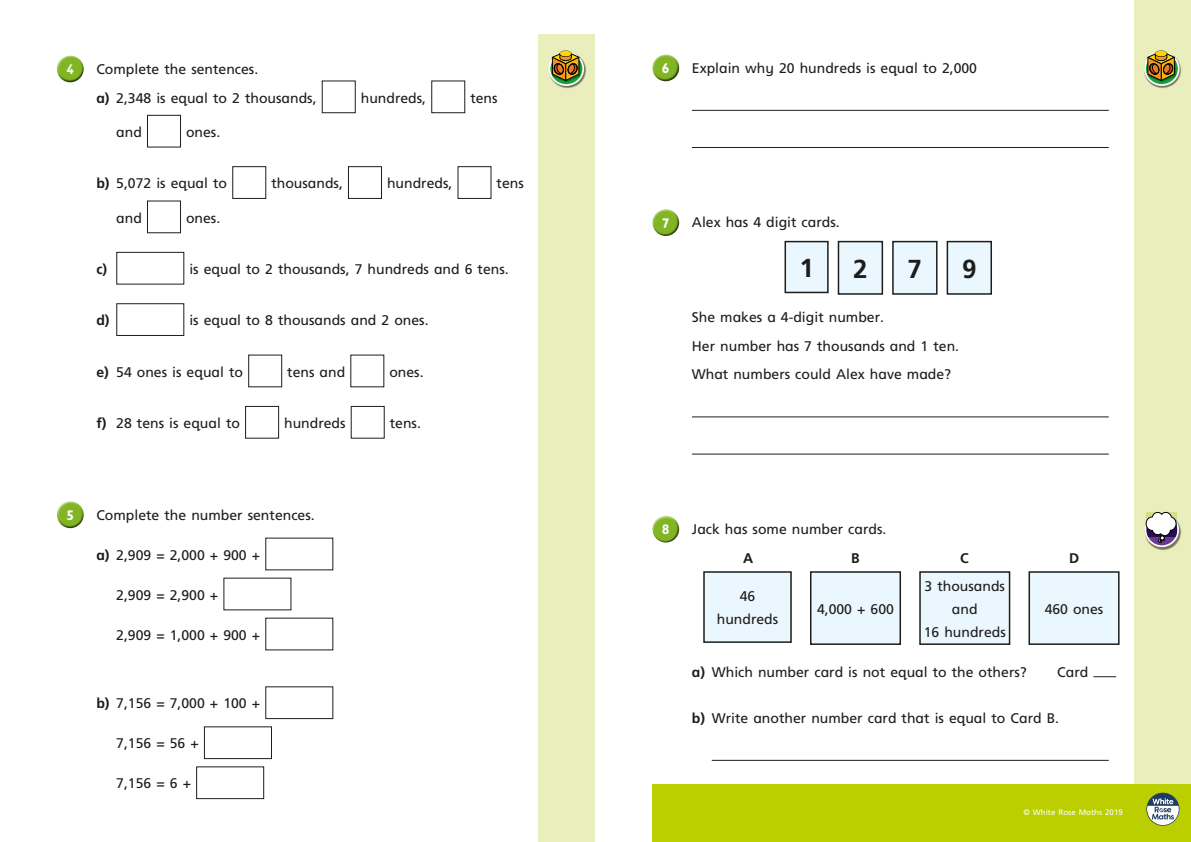
<style>
.page{position:relative;width:1191px;height:842px;background:#fff}
.page>*{position:absolute;margin:0;border:0;box-sizing:border-box;transform-origin:0 0}
.t1{font:700 26px "Frutiger Inf";color:#1d1d1b}
.t2{font:14px/28.7px "Frutiger Inf";color:#1d1d1b}
.t3{font:700 14px "Frutiger Inf";color:#1d1d1b}
.t4{font:700 14px "Gill Infant";color:#fff}
.t5{font:8px "Frutiger Inf";color:#fff}
.s1{font-weight:700}
</style>
<div class="page">
<div style="left:539px;top:34px;width:99px;height:808px;background:#eaeebc"></div>
<div style="left:1134px;top:0;width:57px;height:809px;background:#eaeebc"></div>
<div style="left:595px;top:0;width:57px;height:842px;background:#fff"></div>
<div style="left:56px;top:55px;width:28px;height:22px;background:#fff;opacity:.75"></div>
<div style="left:56px;top:59px;width:29px;height:25px;background:#1d1d1b;opacity:.75"></div>
<div style="left:322px;top:80px;width:34px;height:33px;border:1px solid #1d1d1b"></div>
<div style="left:431px;top:80px;width:34px;height:33px;border:1px solid #1d1d1b"></div>
<div style="left:147px;top:115px;width:34px;height:33px;border:1px solid #1d1d1b"></div>
<div style="left:232px;top:166px;width:34px;height:33px;border:1px solid #1d1d1b"></div>
<div style="left:348px;top:166px;width:34px;height:33px;border:1px solid #1d1d1b"></div>
<div style="left:457px;top:166px;width:34px;height:33px;border:1px solid #1d1d1b"></div>
<div style="left:147px;top:200px;width:34px;height:33px;border:1px solid #1d1d1b"></div>
<div style="left:116px;top:252px;width:68px;height:33px;border:1px solid #1d1d1b"></div>
<div style="left:116px;top:303px;width:68px;height:33px;border:1px solid #1d1d1b"></div>
<div style="left:248px;top:355px;width:34px;height:32px;border:1px solid #1d1d1b"></div>
<div style="left:245px;top:406px;width:34px;height:33px;border:1px solid #1d1d1b"></div>
<div style="left:56px;top:500px;width:28px;height:22px;background:#fff;opacity:.75"></div>
<div style="left:56px;top:505px;width:29px;height:24px;background:#1d1d1b;opacity:.75"></div>
<div style="left:265px;top:686px;width:68px;height:33px;border:1px solid #1d1d1b"></div>
<div style="left:204px;top:726px;width:68px;height:33px;border:1px solid #1d1d1b"></div>
<div style="left:196px;top:766px;width:68px;height:33px;border:1px solid #1d1d1b"></div>
<div style="left:652px;top:785px;width:539px;height:57px;background:#bace00"></div>
<svg style="left:1146px;top:793px;width:33px;height:33px"></svg>
<img style="left:551px;top:57px;width:35px;height:31px">
<svg style="left:549px;top:52px;width:34px;height:33px"></svg>
<div style="left:548px;top:52px;width:36px;height:34px;border:2px solid #fff;border-radius:50%"></div>
<svg style="left:552px;top:50px;width:28px;height:32px"></svg>
<img style="left:1144px;top:57px;width:37px;height:31px">
<svg style="left:1145px;top:52px;width:33px;height:33px"></svg>
<div style="left:1144px;top:52px;width:35px;height:34px;border:2px solid #fff;border-radius:50%"></div>
<svg style="left:1147px;top:50px;width:28px;height:32px"></svg>
<img style="left:1148px;top:513px;width:33px;height:37px">
<svg style="left:1145px;top:514px;width:33px;height:32px"></svg>
<div style="left:1144px;top:513px;width:35px;height:34px;border:2px solid #fff;border-radius:50%"></div>
<svg style="left:1145px;top:512px;width:31px;height:30px"></svg>
<hr style="left:692px;top:110px;width:416px;height:1px;background:#1d1d1b">
<hr style="left:692px;top:147px;width:416px;height:1px;background:#1d1d1b">
<hr style="left:692px;top:416px;width:416px;height:1px;background:#1d1d1b">
<hr style="left:692px;top:454px;width:416px;height:1px;background:#1d1d1b">
<div style="left:652px;top:54px;width:28px;height:22px;background:#fff;opacity:.75"></div>
<div style="left:652px;top:58px;width:29px;height:25px;background:#1d1d1b;opacity:.75"></div>
<div style="left:652px;top:208px;width:28px;height:22px;background:#fff;opacity:.75"></div>
<div style="left:652px;top:213px;width:29px;height:24px;background:#1d1d1b;opacity:.75"></div>
<div style="left:652px;top:515px;width:28px;height:22px;background:#fff;opacity:.75"></div>
<div style="left:652px;top:519px;width:29px;height:25px;background:#1d1d1b;opacity:.75"></div>
<hr style="left:711px;top:760px;width:397px;height:1px;background:#1d1d1b">
<svg style="left:1093px;top:676px;width:23px;height:1px"></svg>
<div style="left:785px;top:242px;width:43px;height:50px;background:#ebf7fe"></div>
<div style="left:784px;top:241px;width:44px;height:52px;border:2px solid #1d1d1b"></div>
<div style="left:704px;top:572px;width:87px;height:70px;background:#ebf7fe"></div>
<div style="left:703px;top:571px;width:88px;height:72px;border:2px solid #1d1d1b"></div>
<div style="left:838px;top:242px;width:44px;height:52px;background:#ebf7fe"></div>
<div style="left:837px;top:241px;width:46px;height:54px;border:2px solid #1d1d1b"></div>
<div style="left:810px;top:572px;width:90px;height:72px;background:#ebf7fe"></div>
<div style="left:810px;top:571px;width:91px;height:74px;border:2px solid #1d1d1b"></div>
<div style="left:893px;top:242px;width:43px;height:52px;background:#ebf7fe"></div>
<div style="left:892px;top:241px;width:45px;height:54px;border:2px solid #1d1d1b"></div>
<div style="left:920px;top:572px;width:89px;height:72px;background:#ebf7fe"></div>
<div style="left:919px;top:571px;width:91px;height:74px;border:2px solid #1d1d1b"></div>
<div style="left:947px;top:242px;width:44px;height:52px;background:#ebf7fe"></div>
<div style="left:946px;top:241px;width:46px;height:54px;border:2px solid #1d1d1b"></div>
<div style="left:1029px;top:572px;width:89px;height:72px;background:#ebf7fe"></div>
<div style="left:1028px;top:571px;width:91px;height:74px;border:2px solid #1d1d1b"></div>
<p class="t4" style="left:66px;top:61px;width:9px">4</p>
<p class="t2" style="left:96px;top:55px;width:222px">Complete the sentences.<br><span class="s1">a)</span> 2,348 is equal to 2 thousands,</p>
<p class="t2" style="left:116px;top:118px;width:27px">and</p>
<p class="t2" style="left:186px;top:118px;width:36px">ones.</p>
<p class="t2" style="left:361px;top:83px;width:67px">hundreds,</p>
<p class="t2" style="left:470px;top:83px;width:29px">tens</p>
<p class="t2" style="left:96px;top:169px;width:132px"><span class="s1">b)</span> 5,072 is equal to</p>
<p class="t2" style="left:271px;top:169px;width:73px">thousands,</p>
<p class="t2" style="left:387px;top:169px;width:67px">hundreds,</p>
<p class="t2" style="left:496px;top:169px;width:29px">tens</p>
<p class="t2" style="left:116px;top:203px;width:27px">and</p>
<p class="t2" style="left:186px;top:203px;width:36px">ones.</p>
<p class="t3" style="left:96px;top:261px;width:12px">c)</p>
<p class="t2" style="left:189px;top:255px;width:321px">is equal to 2 thousands, 7 hundreds and 6 tens.</p>
<p class="t3" style="left:96px;top:312px;width:15px">d)</p>
<p class="t2" style="left:189px;top:306px;width:241px">is equal to 8 thousands and 2 ones.</p>
<p class="t2" style="left:96px;top:357px;width:148px"><span class="s1">e)</span> 54 ones is equal to</p>
<p class="t2" style="left:287px;top:357px;width:59px">tens and</p>
<p class="t2" style="left:389px;top:357px;width:36px">ones.</p>
<p class="t2" style="left:96px;top:409px;width:145px"><span class="s1">f)</span> 28 tens is equal to</p>
<p class="t2" style="left:284px;top:409px;width:63px">hundreds</p>
<p class="t2" style="left:390px;top:409px;width:33px">tens.</p>
<p class="t4" style="left:66px;top:507px;width:9px">5</p>
<p class="t2" style="left:96px;top:500px;width:220px">Complete the number sentences.</p>
<p class="t2" style="left:96px;top:540px;width:165px"><span class="s1">a)</span> 2,909 = 2,000 + 900 +</p>
<p class="t2" style="left:116px;top:580px;width:104px">2,909 = 2,900 +</p>
<p class="t2" style="left:116px;top:620px;width:145px">2,909 = 1,000 + 900 +</p>
<p class="t2" style="left:96px;top:689px;width:165px"><span class="s1">b)</span> 7,156 = 7,000 + 100 +</p>
<p class="t2" style="left:116px;top:729px;width:84px">7,156 = 56 +</p>
<p class="t2" style="left:116px;top:769px;width:76px">7,156 = 6 +</p>
<p class="t4" style="left:662px;top:60px;width:9px">6</p>
<p class="t2" style="left:692px;top:53px;width:287px">Explain why 20 hundreds is equal to 2,000</p>
<p class="t4" style="left:662px;top:215px;width:9px">7</p>
<p class="t2" style="left:692px;top:208px;width:149px">Alex has 4 digit cards.</p>
<h1 class="t1" style="left:799px;top:253px;width:16px">1</h1>
<h1 class="t1" style="left:853px;top:254px;width:16px">2</h1>
<h1 class="t1" style="left:907px;top:254px;width:16px">7</h1>
<h1 class="t1" style="left:962px;top:254px;width:16px">9</h1>
<p class="t2" style="left:692px;top:303px;width:269px">She makes a 4-digit number.<br>Her number has 7 thousands and 1 ten.<br>What numbers could Alex have made?</p>
<p class="t4" style="left:662px;top:521px;width:9px">8</p>
<p class="t2" style="left:692px;top:515px;width:196px">Jack has some number cards.</p>
<p class="t3" style="left:743px;top:550px;width:12px">A</p>
<p class="t3" style="left:851px;top:550px;width:10px">B</p>
<p class="t3" style="left:960px;top:550px;width:10px">C</p>
<p class="t3" style="left:1069px;top:550px;width:12px">D</p>
<p class="t2" style="left:717px;top:584px;width:63px;line-height:23px;text-align:center">46 hundreds</p>
<p class="t2" style="left:817px;top:594px;width:78px">4,000 + 600</p>
<p class="t2" style="left:923px;top:574px;width:84px;line-height:23px;text-align:center">3 thousands and<br>16 hundreds</p>
<p class="t2" style="left:1044px;top:594px;width:60px">460 ones</p>
<p class="t2" style="left:692px;top:658px;width:336px"><span class="s1">a)</span> Which number card is not equal to the others?</p>
<p class="t2" style="left:1057px;top:658px;width:33px">Card</p>
<p class="t2" style="left:692px;top:703px;width:369px"><span class="s1">b)</span> Write another number card that is equal to Card B.</p>
<p class="t5" style="left:1023px;top:808px;width:101px">© White Rose Maths 2019</p>
</div>
